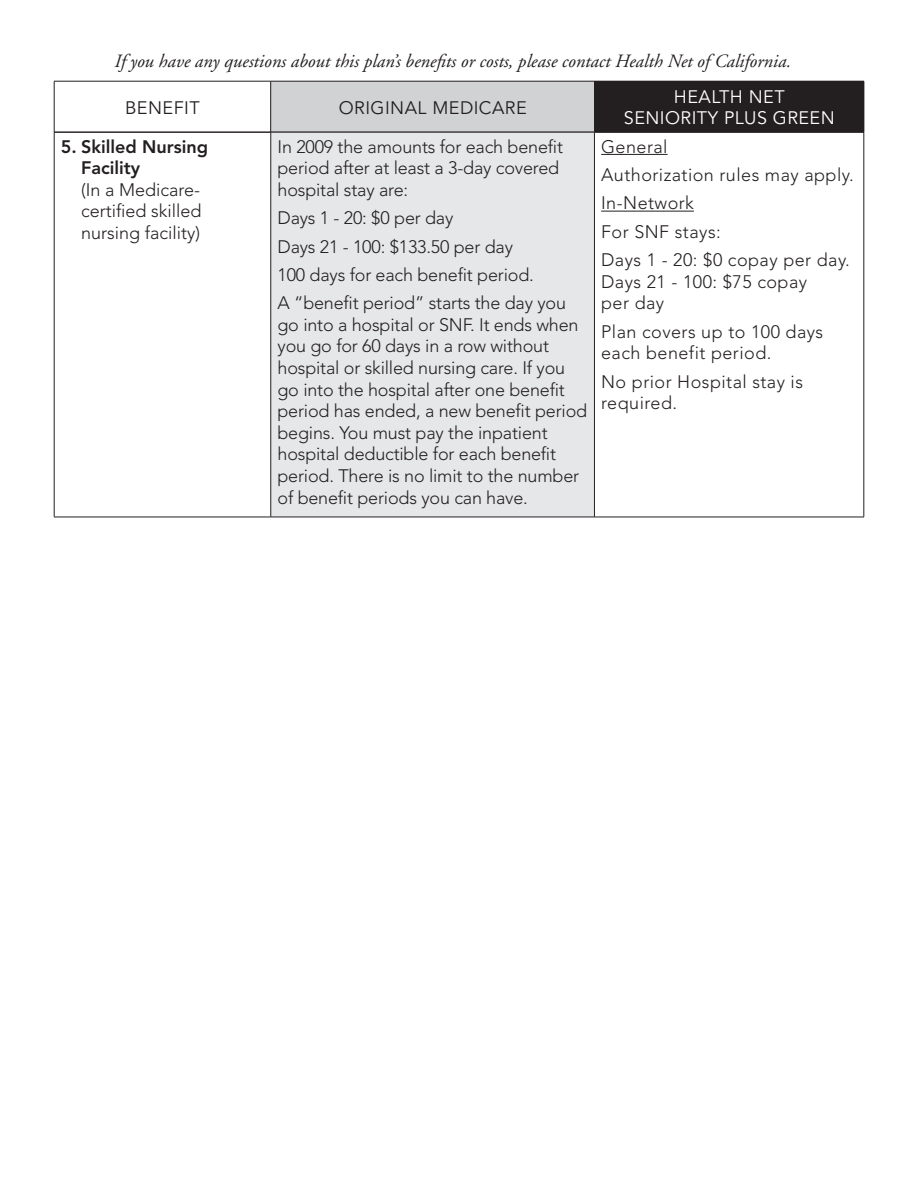
<style>
.page{position:relative;width:918px;height:1188px;background:#fff}
.page>*{position:absolute;margin:0;border:0;box-sizing:border-box;transform-origin:0 0}
.t1{font:italic 18.75px "Adobe Garamond";color:#231f20}
.t2{font:300 18px/21.6px "Avenir";letter-spacing:-.01em;color:#231f20}
.t3{font:300 18px/28.3px "Avenir";letter-spacing:.025em;color:#231f20}
.t4{font:18px/21.6px "Avenir";letter-spacing:.025em;color:#fff;text-align:center}
.t5{font:800 18px/21.6px "Avenir";color:#231f20}
.t6{font:18px "Avenir";letter-spacing:.025em;color:#231f20}
</style>
<div class="page">
<div style="left:271px;top:81px;width:324px;height:51px;background:#d1d2d4"></div>
<div style="left:595px;top:81px;width:269px;height:51px;background:#231f20"></div>
<hr style="left:54px;top:81px;width:217px;height:1px;background:#231f20">
<hr style="left:54px;top:81px;width:1px;height:51px;background:#231f20">
<hr style="left:271px;top:81px;width:324px;height:1px;background:#231f20">
<hr style="left:270px;top:81px;width:1px;height:51px;background:#231f20">
<hr style="left:864px;top:81px;width:1px;height:51px;background:#231f20">
<div style="left:271px;top:132px;width:323px;height:385px;background:#e6e7e9"></div>
<hr style="left:54px;top:132px;width:217px;height:1px;background:#231f20">
<hr style="left:54px;top:132px;width:1px;height:385px;background:#231f20">
<hr style="left:271px;top:132px;width:323px;height:1px;background:#231f20">
<hr style="left:271px;top:132px;width:1px;height:385px;background:#231f20">
<hr style="left:594px;top:132px;width:270px;height:1px;background:#231f20">
<hr style="left:594px;top:132px;width:1px;height:385px;background:#231f20">
<hr style="left:864px;top:132px;width:1px;height:385px;background:#231f20">
<hr style="left:54px;top:517px;width:217px;height:1px;background:#231f20">
<hr style="left:271px;top:517px;width:323px;height:1px;background:#231f20">
<hr style="left:594px;top:517px;width:270px;height:1px;background:#231f20">
<hr style="left:601px;top:154px;width:67px;height:1px;background:#231f20">
<hr style="left:601px;top:211px;width:93px;height:1px;background:#231f20">
<p class="t1" style="left:114px;top:51px;width:678px">If you have any questions about this plan’s benefits or costs, please contact Health Net of California.</p>
<p class="t6" style="left:125px;top:97px;width:76px">BENEFIT</p>
<p class="t6" style="left:339px;top:97px;width:189px">ORIGINAL MEDICARE</p>
<p class="t4" style="left:624px;top:86px;width:212px">HEALTH NET<br>SENIORITY PLUS GREEN</p>
<p class="t5" style="left:81px;top:136px;width:129px;text-indent:-20px">5. Skilled Nursing<br>Facility</p>
<p class="t2" style="left:81px;top:179px;width:122px;text-align:justify">(In a Medicare&shy;certified skilled nursing facility)</p>
<p class="t2" style="left:278px;top:136px;width:287px">In 2009 the amounts for each benefit period after at least a 3-day covered hospital stay are:</p>
<p class="t2" style="left:278px;top:204px;width:290px;line-height:28.3px">Days 1 - 20: $0 per day<br>Days 21 - 100: $133.50 per day<br>100 days for each benefit period.<br>A “benefit period” starts the day you</p>
<p class="t2" style="left:278px;top:314px;width:311px">go into a hospital or SNF. It ends when you go for 60 days in a row without hospital or skilled nursing care. If you go into the hospital after one benefit period has ended, a new benefit period begins. You must pay the inpatient hospital deductible for each benefit period. There is no limit to the number of benefit periods you can have.</p>
<p class="t3" style="left:601px;top:132px;width:254px">General<br>Authorization rules may apply.<br>In-Network<br>For SNF stays:<br>Days 1 - 20: $0 copay per day.</p>
<p class="t3" style="left:601px;top:271px;width:208px;line-height:21.6px">Days 21 - 100: $75 copay per day</p>
<p class="t3" style="left:601px;top:321px;width:224px;line-height:21.6px">Plan covers up to 100 days each benefit period.</p>
<p class="t3" style="left:601px;top:370px;width:203px;line-height:21.6px">No prior Hospital stay is required.</p>
</div>
